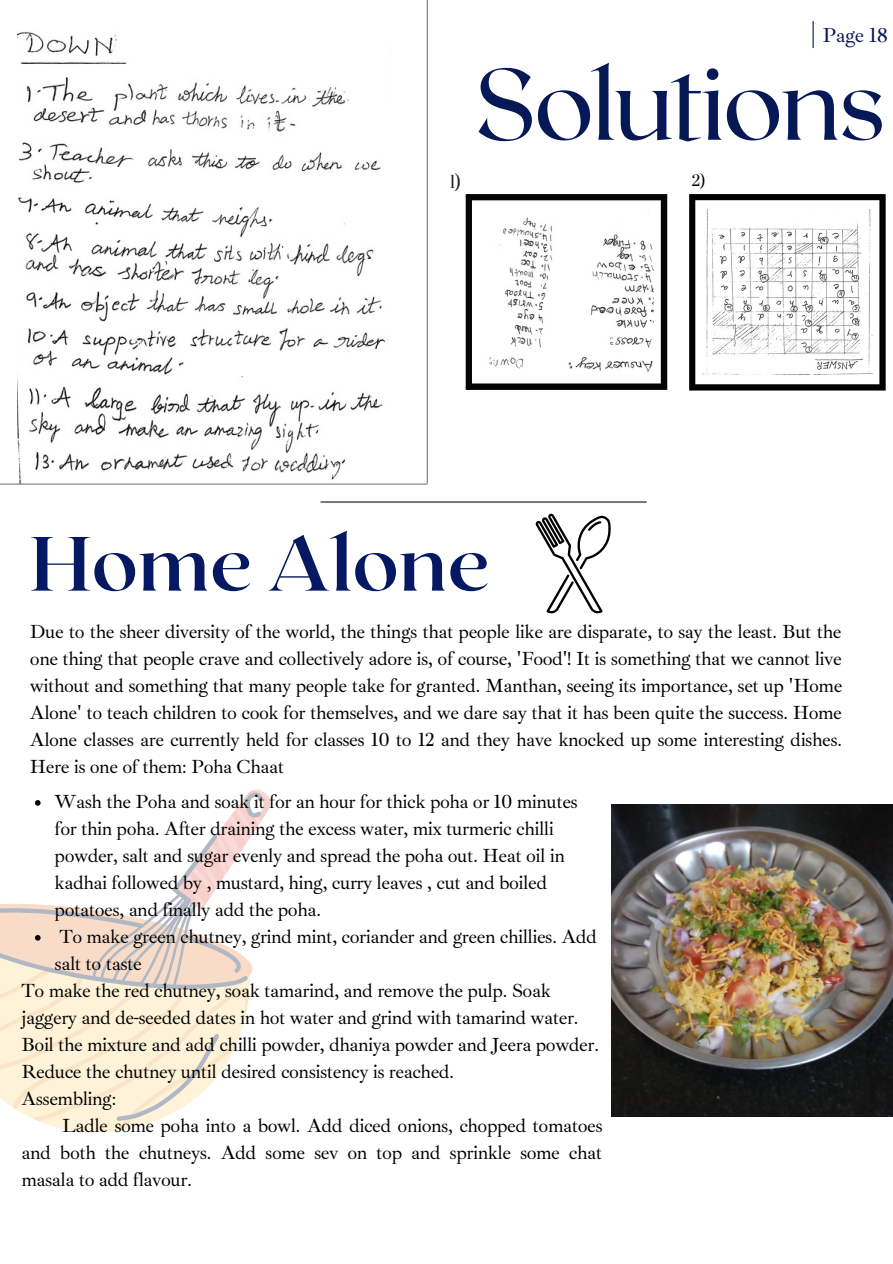
<style>
.page{position:relative;width:893px;height:1264px;background:#fff}
.page>*{position:absolute;margin:0;border:0;box-sizing:border-box;transform-origin:0 0}
.t1{font:100.65px "Roxborough CF";letter-spacing:-.02em;color:#071857}
.t2{font:700 76.65px "Roxborough CF";color:#051962}
.t3{font:20.85px "Ibarra Real Nova";letter-spacing:-.025em;color:#071857}
.t4{font:20.85px "Suranna";color:#271e1e}
.t5{font:19.5px/27px "Ibarra Real Nova";letter-spacing:-.025em;color:#000;text-align:justify}
.t6{font:18px "Suranna";color:#000}
</style>
<div class="page">
<img style="left:18px;top:31px;width:371px;height:452px">
<hr style="left:426px;top:0;width:2px;height:483px;background:#210830">
<hr style="left:0;top:483px;width:427px;height:1px;background:#210830">
<svg style="left:465px;top:194px;width:202px;height:196px"></svg>
<svg style="left:689px;top:194px;width:196px;height:196px"></svg>
<img style="left:611px;top:804px;width:281px;height:312px">
<svg style="left:535px;top:513px;width:76px;height:101px"></svg>
<hr style="left:320px;top:501px;width:326px;height:1px;background:#210830">
<svg style="left:812px;top:21px;width:1px;height:27px"></svg>
<svg style="left:0;top:1005px;width:248px;height:128px;fill:#fef3d9"></svg>
<svg style="left:116px;top:1019px;width:104px;height:114px"></svg>
<svg style="left:0;top:789px;width:271px;height:216px"></svg>
<p class="t3" style="left:822px;top:22px;width:67px">Page 18</p>
<h1 class="t1" style="left:474px;top:39px;width:412px">Solutions</h1>
<p class="t4" style="left:449px;top:169px;width:12px">1)</p>
<p class="t6" style="left:691px;top:169px;width:15px">2)</p>
<h2 class="t2" style="left:30px;top:514px;width:461px">Home Alone</h2>
<p class="t5" style="left:30px;top:617px;width:813px">Due to the sheer diversity of the world, the things that people like are disparate, to say the least. But the one thing that people crave and collectively adore is, of course, 'Food'! It is something that we cannot live without and something that many people take for granted. Manthan, seeing its importance, set up 'Home Alone' to teach children to cook for themselves, and we dare say that it has been quite the success. Home Alone classes are currently held for classes 10 to 12 and they have knocked up some interesting dishes.<br>Here is one of them: Poha Chaat</p>
<p class="t5" style="left:55px;top:788px;width:524px">Wash the Poha and soak it for an hour for thick poha or 10 minutes</p>
<p class="t5" style="left:55px;top:815px;width:500px">for thin poha. After draining the excess water, mix turmeric chilli</p>
<p class="t5" style="left:55px;top:842px;width:511px">powder, salt and sugar evenly and spread the poha out. Heat oil in</p>
<p class="t5" style="left:55px;top:869px;width:494px">kadhai followed by , mustard, hing, curry leaves , cut and boiled</p>
<p class="t5" style="left:55px;top:896px;width:268px">potatoes, and finally add the poha.</p>
<p class="t5" style="left:59px;top:923px;width:539px">To make green chutney, grind mint, coriander and green chillies. Add</p>
<p class="t5" style="left:55px;top:950px;width:89px">salt to taste</p>
<p class="t5" style="left:21px;top:977px;width:531px">To make the red chutney, soak tamarind, and remove the pulp. Soak</p>
<p class="t5" style="left:21px;top:1004px;width:559px">jaggery and de-seeded dates in hot water and grind with tamarind water.</p>
<p class="t5" style="left:21px;top:1031px;width:579px">Boil the mixture and add chilli powder, dhaniya powder and Jeera powder.</p>
<p class="t5" style="left:21px;top:1057px;width:434px">Reduce the chutney until desired consistency is reached.</p>
<p class="t5" style="left:21px;top:1084px;width:97px">Assembling:</p>
<p class="t5" style="left:62px;top:1111px;width:542px">Ladle some poha into a bowl. Add diced onions, chopped tomatoes</p>
<p class="t5" style="left:21px;top:1138px;width:582px">and both the chutneys. Add some sev on top and sprinkle some chat</p>
<p class="t5" style="left:21px;top:1165px;width:172px">masala to add flavour.</p>
</div>
